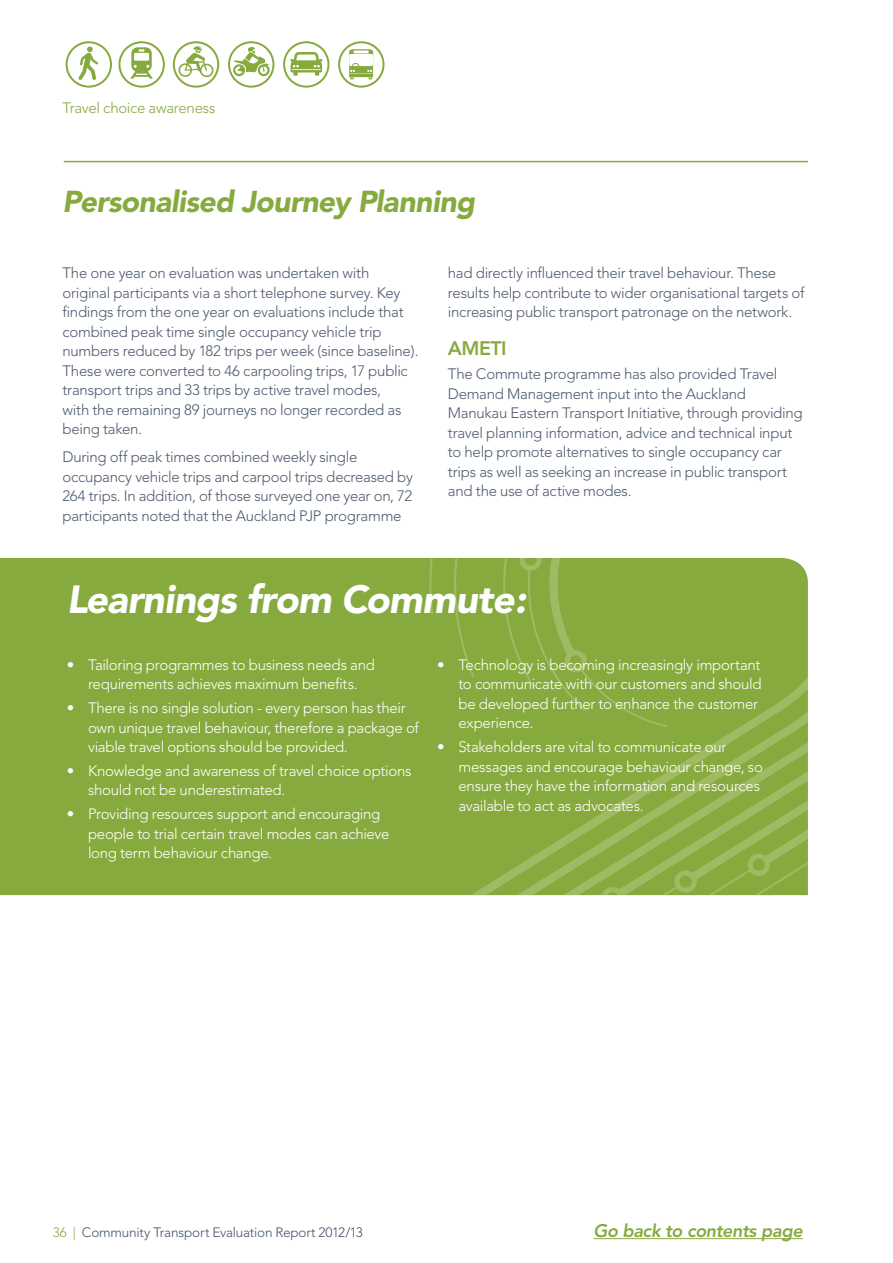
<style>
.page{position:relative;width:893px;height:1263px;background:#fff}
.page>*{position:absolute;margin:0;border:0;box-sizing:border-box;transform-origin:0 0}
.t1{font:italic 900 39px "Avenir";letter-spacing:-.02em;color:#fff}
.t2{font:italic 900 30px "Avenir";letter-spacing:-.025em;color:#87aa3e}
.t3{font:800 19.5px "Avenir";letter-spacing:-.025em;color:#87aa3e}
.t4{font:italic 800 18px "Avenir";letter-spacing:-.02em;color:#87aa3e}
.t5{font:300 15px/19.5px "Avenir";letter-spacing:-.02em;color:#4e5b6e}
.t6{font:300 15px/19.5px "Avenir";letter-spacing:-.02em;color:#fff}
.t7{font:300 15px "Avenir";letter-spacing:-.02em;color:#87aa3e}
.t8{font:300 13.5px "Avenir";letter-spacing:-.015em;color:#455468}
.s1{color:#87aa3e}
</style>
<div class="page">
<hr style="left:64px;top:161px;width:744px;height:1px;background:#87aa3e">
<div style="left:118px;top:41px;width:47px;height:47px;border:2px solid #87aa3e;border-radius:50%"></div>
<svg style="left:130px;top:47px;width:23px;height:32px"></svg>
<div style="left:173px;top:41px;width:46px;height:47px;border:2px solid #87aa3e;border-radius:50%"></div>
<svg style="left:178px;top:46px;width:36px;height:32px"></svg>
<div style="left:338px;top:41px;width:46px;height:47px;border:2px solid #87aa3e;border-radius:50%"></div>
<svg style="left:349px;top:49px;width:24px;height:30px"></svg>
<div style="left:352px;top:63px;width:7px;height:6px;border:1px solid #87aa3e;border-radius:50%"></div>
<div style="left:66px;top:41px;width:46px;height:47px;border:2px solid #87aa3e;border-radius:50%"></div>
<svg style="left:78px;top:46px;width:21px;height:34px"></svg>
<div style="left:228px;top:41px;width:46px;height:47px;border:2px solid #87aa3e;border-radius:50%"></div>
<svg style="left:233px;top:47px;width:37px;height:29px"></svg>
<svg style="left:290px;top:52px;width:32px;height:24px"></svg>
<div style="left:283px;top:41px;width:46px;height:47px;border:2px solid #87aa3e;border-radius:50%"></div>
<hr style="left:593px;top:1238px;width:210px;height:1px;background:#87aa3e">
<div style="left:0;top:558px;width:808px;height:337px;background:#87aa3e"></div>
<p class="t7" style="left:63px;top:99px;width:155px">Travel choice awareness</p>
<h2 class="t2" style="left:63px;top:183px;width:414px">Personalised Journey Planning</h2>
<p class="t5" style="left:63px;top:263px;width:358px">The one year on evaluation was undertaken with original participants via a short telephone survey. Key findings from the one year on evaluations include that combined peak time single occupancy vehicle trip numbers reduced by 182 trips per week (since baseline).<br>These were converted to 46 carpooling trips, 17 public transport trips and 33 trips by active travel modes,<br>with the remaining 89 journeys no longer recorded as being taken.</p>
<p class="t5" style="left:63px;top:447px;width:352px">During off peak times combined weekly single occupancy vehicle trips and carpool trips decreased by 264 trips. In addition, of those surveyed one year on, 72 participants noted that the Auckland PJP programme</p>
<p class="t5" style="left:448px;top:263px;width:358px">had directly influenced their travel behaviour. These results help contribute to wider organisational targets of increasing public transport patronage on the network.</p>
<h3 class="t3" style="left:448px;top:337px;width:60px">AMETI</h3>
<p class="t5" style="left:448px;top:364px;width:356px">The Commute programme has also provided Travel Demand Management input into the Auckland Manukau Eastern Transport Initiative, through providing travel planning information, advice and technical input to help promote alternatives to single occupancy car trips as well as seeking an increase in public transport and the use of active modes.</p>
<h1 class="t1" style="left:67px;top:576px;width:461px">Learnings from Commute:</h1>
<p class="t6" style="left:67px;top:655px;width:310px;text-align:center">• Tailoring programmes to business needs and requirements achieves maximum benefits.</p>
<p class="t6" style="left:88px;top:698px;width:332px;text-indent:-21px">• There is no single solution - every person has their own unique travel behaviour, therefore a package of viable travel options should be provided.</p>
<p class="t6" style="left:88px;top:761px;width:325px;text-indent:-21px">• Knowledge and awareness of travel choice options should not be underestimated.</p>
<p class="t6" style="left:88px;top:804px;width:303px;text-indent:-21px">• Providing resources support and encouraging people to trial certain travel modes can achieve long term behaviour change.</p>
<p class="t6" style="left:458px;top:655px;width:305px;text-indent:-21px">• Technology is becoming increasingly important to communicate with our customers and should be developed further to enhance the customer experience.</p>
<p class="t6" style="left:458px;top:737px;width:306px;text-indent:-21px">• Stakeholders are vital to communicate our messages and encourage behaviour change, so ensure they have the information and resources available to act as advocates.</p>
<p class="t8" style="left:53px;top:1225px;width:311px"><span class="s1">36 |</span> Community Transport Evaluation Report 2012/13</p>
<p class="t4" style="left:593px;top:1220px;width:211px">Go back to contents page</p>
</div>
